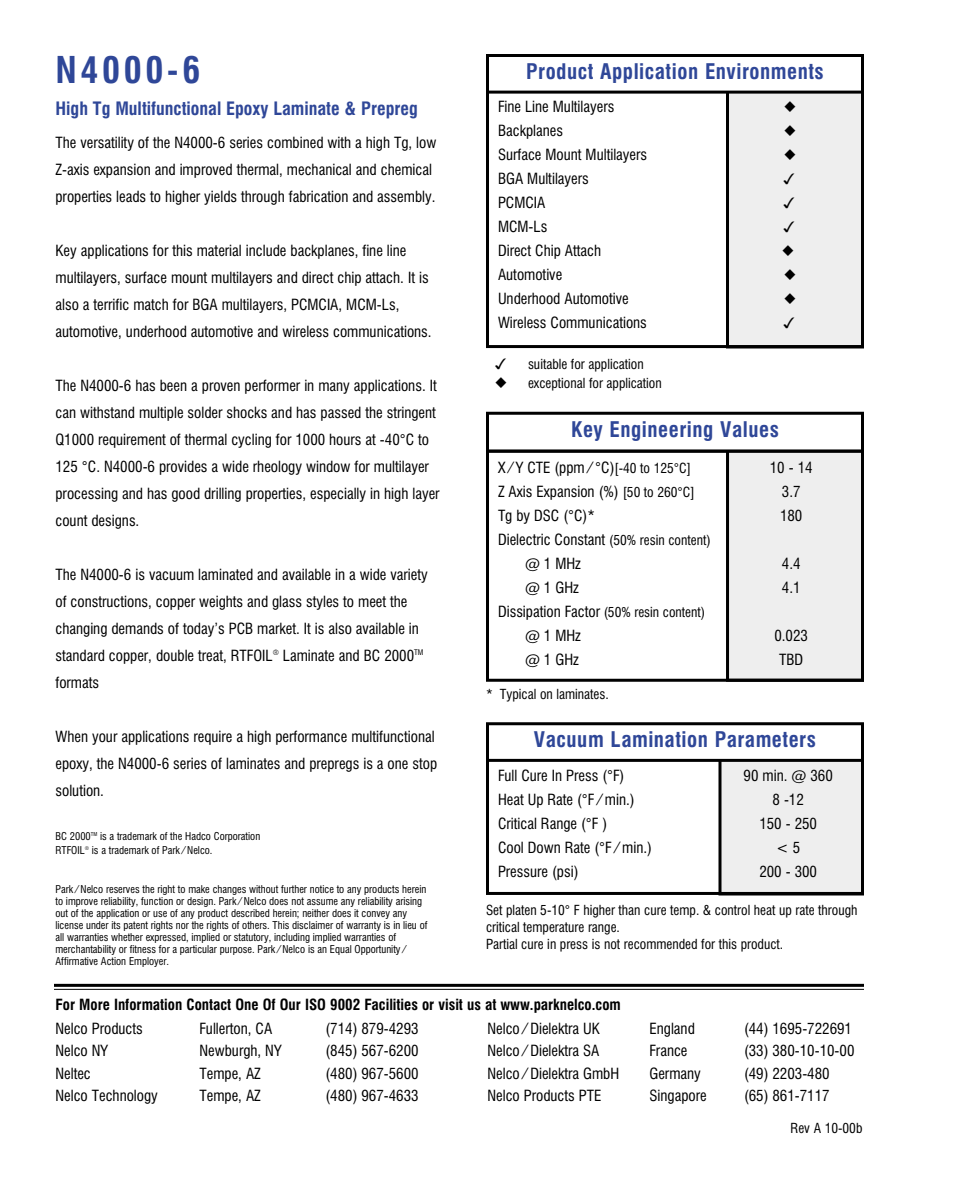
<style>
.page{position:relative;width:972px;height:1188px;background:#fff}
.page>*{position:absolute;margin:0;border:0;box-sizing:border-box;transform-origin:0 0}
.t1{font:700 36px "Corporate Condensed";letter-spacing:.1em;color:#2f4798}
.t2{font:700 21px "Corporate Condensed";letter-spacing:.025em;color:#2f4798}
.t3{font:700 18px "Corporate Condensed";color:#2f4798}
.t4{font:15px/27px "Corporate Condensed";color:#000}
.t5{font:700 15px "Corporate Condensed";color:#000}
.t6{font:15px "Monotype Sorts";color:#000}
.t7{font:13.5px/17.1px "Corporate Condensed";color:#000}
.t8{font:10.5px/12px "Corporate Condensed";color:#000}
.s1{font-size:13.5px}
</style>
<div class="page">
<div style="left:720px;top:758px;width:142px;height:136px;background:#eee"></div>
<div style="left:718px;top:757px;width:146px;height:139px;border:3px solid #000"></div>
<div style="left:486px;top:756px;width:378px;height:139px;border:3px solid #000"></div>
<div style="left:728px;top:91px;width:134px;height:256px;background:#eee"></div>
<div style="left:726px;top:90px;width:138px;height:258px;border:3px solid #000"></div>
<div style="left:728px;top:450px;width:134px;height:230px;background:#eee"></div>
<div style="left:726px;top:448px;width:138px;height:234px;border:3px solid #000"></div>
<div style="left:486px;top:88px;width:378px;height:260px;border:3px solid #000"></div>
<div style="left:488px;top:56px;width:374px;height:36px;background:#fff"></div>
<div style="left:486px;top:54px;width:378px;height:40px;border:3px solid #000"></div>
<div style="left:488px;top:724px;width:374px;height:36px;background:#fff"></div>
<div style="left:486px;top:722px;width:378px;height:40px;border:3px solid #000"></div>
<hr style="left:54px;top:984px;width:810px;height:3px;background:#000">
<hr style="left:54px;top:989px;width:810px;height:1px;background:#000">
<div style="left:486px;top:450px;width:378px;height:232px;border:3px solid #000"></div>
<div style="left:486px;top:412px;width:378px;height:40px;border:3px solid #000"></div>
<h1 class="t1" style="left:56px;top:56px;width:146px">N4000-6</h1>
<h2 class="t2" style="left:526px;top:63px;width:299px">Product Application Environments</h2>
<p class="t3" style="left:56px;top:101px;width:364px">High Tg Multifunctional Epoxy Laminate &amp; Prepreg</p>
<p class="t4" style="left:498px;top:95px;width:118px">Fine Line Multilayers</p>
<p class="t6" style="left:784px;top:100px;width:13px">"</p>
<p class="t4" style="left:498px;top:119px;width:67px">Backplanes</p>
<p class="t6" style="left:784px;top:124px;width:13px">"</p>
<p class="t4" style="left:498px;top:143px;width:151px">Surface Mount Multilayers</p>
<p class="t6" style="left:784px;top:148px;width:13px">"</p>
<p class="t4" style="left:498px;top:167px;width:92px">BGA Multilayers</p>
<p class="t6" style="left:783px;top:172px;width:15px">!</p>
<p class="t4" style="left:498px;top:191px;width:49px">PCMCIA</p>
<p class="t6" style="left:783px;top:196px;width:15px">!</p>
<p class="t4" style="left:498px;top:215px;width:51px">MCM-Ls</p>
<p class="t6" style="left:783px;top:220px;width:15px">!</p>
<p class="t4" style="left:498px;top:239px;width:105px">Direct Chip Attach</p>
<p class="t6" style="left:782px;top:244px;width:13px">"</p>
<p class="t4" style="left:498px;top:263px;width:66px">Automotive</p>
<p class="t6" style="left:784px;top:268px;width:13px">"</p>
<p class="t4" style="left:498px;top:287px;width:132px">Underhood Automotive</p>
<p class="t6" style="left:784px;top:292px;width:13px">"</p>
<p class="t4" style="left:498px;top:311px;width:150px">Wireless Communications</p>
<p class="t6" style="left:783px;top:316px;width:15px">!</p>
<p class="t4" style="left:56px;top:131px;width:382px">The versatility of the N4000-6 series combined with a high Tg, low<br>Z-axis expansion and improved thermal, mechanical and chemical properties leads to higher yields through fabrication and assembly.</p>
<p class="t4" style="left:56px;top:239px;width:378px">Key applications for this material include backplanes, fine line multilayers, surface mount multilayers and direct chip attach. It is also a terrific match for BGA multilayers, PCMCIA, MCM-Ls, automotive, underhood automotive and wireless communications.</p>
<p class="t4" style="left:56px;top:374px;width:386px">The N4000-6 has been a proven performer in many applications. It can withstand multiple solder shocks and has passed the stringent Q1000 requirement of thermal cycling for 1000 hours at -40°C to 125 °C. N4000-6 provides a wide rheology window for multilayer processing and has good drilling properties, especially in high layer count designs.</p>
<p class="t4" style="left:56px;top:563px;width:374px">The N4000-6 is vacuum laminated and available in a wide variety of constructions, copper weights and glass styles to meet the changing demands of today’s PCB market. It is also available in standard copper, double treat, RTFOIL<sup>®</sup> Laminate and BC 2000<sup>TM </sup>formats</p>
<p class="t4" style="left:56px;top:725px;width:383px">When your applications require a high performance multifunctional epoxy, the N4000-6 series of laminates and prepregs is a one stop solution.</p>
<p class="t8" style="left:56px;top:831px;width:206px;line-height:13.5px">BC 2000<sup>TM</sup> is a trademark of the Hadco Corporation<br>RTFOIL<sup>®</sup> is a trademark of Park / Nelco.</p>
<p class="t8" style="left:56px;top:884px;width:374px">Park / Nelco reserves the right to make changes without further notice to any products herein to improve reliability, function or design. Park / Nelco does not assume any reliability arising out of the application or use of any product described herein; neither does it convey any license under its patent rights nor the rights of others. This disclaimer of warranty is in lieu of all warranties whether expressed, implied or statutory, including implied warranties of merchantability or fitness for a particular purpose. Park / Nelco is an Equal Opportunity / Affirmative Action Employer.</p>
<p class="t6" style="left:495px;top:357px;width:15px">!</p>
<p class="t7" style="left:528px;top:357px;width:117px">suitable for application</p>
<p class="t6" style="left:495px;top:376px;width:13px">"</p>
<p class="t7" style="left:528px;top:377px;width:135px">exceptional for application</p>
<h2 class="t2" style="left:571px;top:421px;width:209px">Key Engineering Values</h2>
<p class="t4" style="left:498px;top:456px;width:195px">X / Y CTE (ppm / °C)<span class="s1">[-40 to 125°C]</span></p>
<p class="t4" style="left:770px;top:456px;width:44px">10 - 14</p>
<p class="t4" style="left:498px;top:480px;width:198px">Z Axis Expansion (%) <span class="s1">[50 to 260°C]</span></p>
<p class="t4" style="left:782px;top:480px;width:20px">3.7</p>
<p class="t4" style="left:498px;top:504px;width:98px">Tg by DSC (°C)*</p>
<p class="t4" style="left:780px;top:504px;width:24px">180</p>
<p class="t4" style="left:525px;top:530px;width:187px;line-height:24px;text-indent:-27px">Dielectric Constant <span class="s1">(50% resin content) </span>@ 1 MHz</p>
<p class="t4" style="left:782px;top:552px;width:20px">4.4</p>
<p class="t4" style="left:525px;top:576px;width:55px">@ 1 GHz</p>
<p class="t4" style="left:782px;top:576px;width:20px">4.1</p>
<p class="t4" style="left:525px;top:602px;width:182px;line-height:24px;text-indent:-27px">Dissipation Factor <span class="s1">(50% resin content) </span>@ 1 MHz</p>
<p class="t4" style="left:774px;top:624px;width:35px">0.023</p>
<p class="t4" style="left:525px;top:648px;width:55px">@ 1 GHz</p>
<p class="t4" style="left:779px;top:648px;width:26px">TBD</p>
<p class="t7" style="left:486px;top:688px;width:124px">* Typical on laminates.</p>
<h2 class="t2" style="left:534px;top:731px;width:284px">Vacuum Lamination Parameters</h2>
<p class="t4" style="left:498px;top:764px;width:128px">Full Cure In Press (°F)</p>
<p class="t4" style="left:744px;top:764px;width:91px">90 min. @ 360</p>
<p class="t4" style="left:498px;top:788px;width:138px">Heat Up Rate (°F / min.)</p>
<p class="t4" style="left:773px;top:788px;width:33px">8 -12</p>
<p class="t4" style="left:498px;top:812px;width:111px">Critical Range (°F )</p>
<p class="t4" style="left:759px;top:812px;width:59px">150 - 250</p>
<p class="t4" style="left:498px;top:836px;width:156px">Cool Down Rate (°F / min.)</p>
<p class="t4" style="left:776px;top:836px;width:25px">&lt; 5</p>
<p class="t4" style="left:498px;top:860px;width:82px">Pressure (psi)</p>
<p class="t4" style="left:759px;top:860px;width:59px">200 - 300</p>
<p class="t7" style="left:486px;top:903px;width:373px">Set platen 5-10° F higher than cure temp. &amp; control heat up rate through critical temperature range.<br>Partial cure in press is not recommended for this product.</p>
<p class="t5" style="left:56px;top:999px;width:567px">For More Information Contact One Of Our ISO 9002 Facilities or visit us at www.parknelco.com</p>
<p class="t4" style="left:56px;top:1017px;width:89px">Nelco Products</p>
<p class="t4" style="left:200px;top:1017px;width:74px">Fullerton, CA</p>
<p class="t4" style="left:326px;top:1017px;width:95px">(714) 879-4293</p>
<p class="t4" style="left:56px;top:1039px;width:54px">Nelco NY</p>
<p class="t4" style="left:200px;top:1039px;width:84px">Newburgh, NY</p>
<p class="t4" style="left:326px;top:1039px;width:95px">(845) 567-6200</p>
<p class="t4" style="left:56px;top:1062px;width:37px">Neltec</p>
<p class="t4" style="left:200px;top:1062px;width:63px">Tempe, AZ</p>
<p class="t4" style="left:326px;top:1062px;width:95px">(480) 967-5600</p>
<p class="t4" style="left:56px;top:1084px;width:104px">Nelco Technology</p>
<p class="t4" style="left:200px;top:1084px;width:63px">Tempe, AZ</p>
<p class="t4" style="left:326px;top:1084px;width:95px">(480) 967-4633</p>
<p class="t4" style="left:488px;top:1017px;width:114px">Nelco / Dielektra UK</p>
<p class="t4" style="left:650px;top:1017px;width:47px">England</p>
<p class="t4" style="left:744px;top:1017px;width:110px">(44) 1695-722691</p>
<p class="t4" style="left:488px;top:1039px;width:114px">Nelco / Dielektra SA</p>
<p class="t4" style="left:650px;top:1039px;width:40px">France</p>
<p class="t4" style="left:744px;top:1039px;width:112px">(33) 380-10-10-00</p>
<p class="t4" style="left:488px;top:1062px;width:133px">Nelco / Dielektra GmbH</p>
<p class="t4" style="left:650px;top:1062px;width:53px">Germany</p>
<p class="t4" style="left:744px;top:1062px;width:87px">(49) 2203-480</p>
<p class="t4" style="left:488px;top:1084px;width:115px">Nelco Products PTE</p>
<p class="t4" style="left:650px;top:1084px;width:59px">Singapore</p>
<p class="t4" style="left:744px;top:1084px;width:87px">(65) 861-7117</p>
<p class="t7" style="left:791px;top:1122px;width:73px">Rev A 10-00b</p>
</div>
